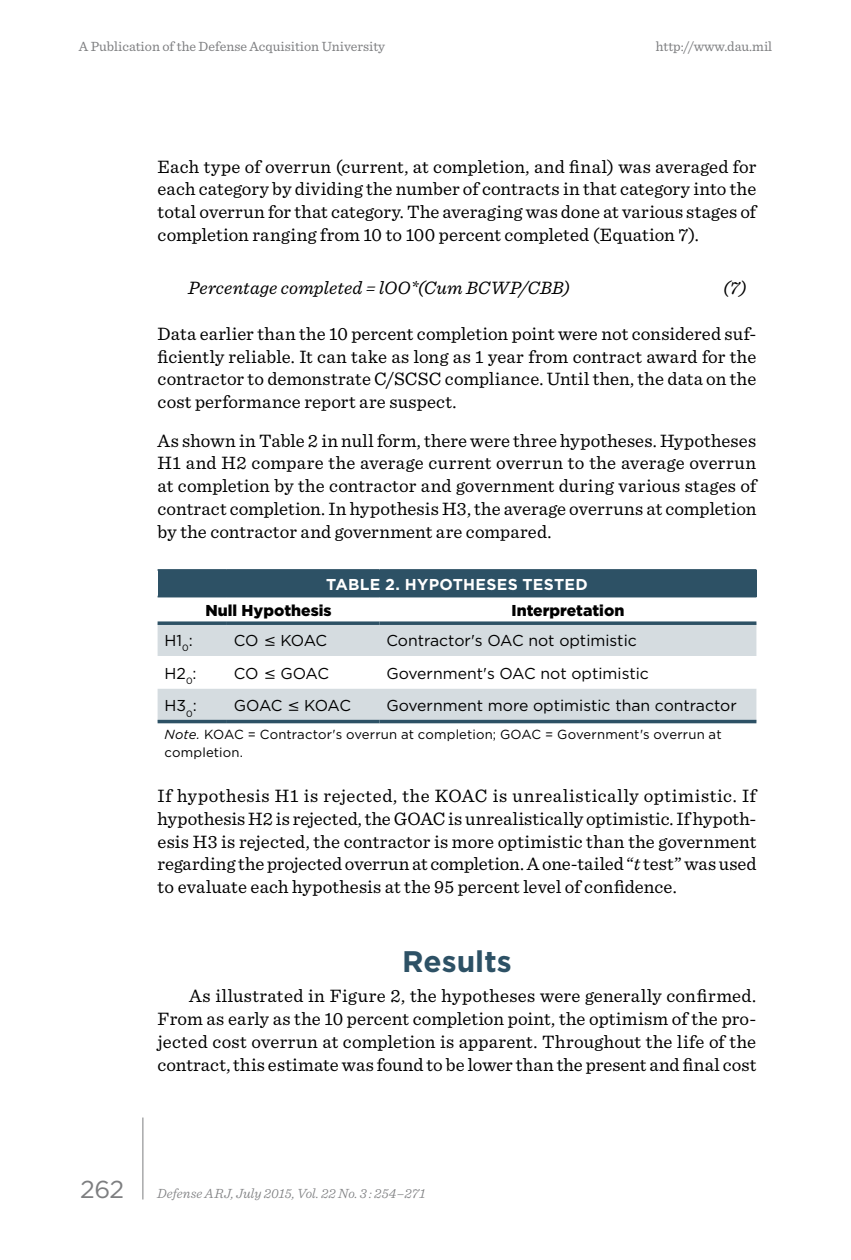
<style>
.page{position:relative;width:851px;height:1260px;background:#fff}
.page>*{position:absolute;margin:0;border:0;box-sizing:border-box;transform-origin:0 0}
.Level_1_Header{font:700 29.75px "Gotham";color:#2d5165}
.t1{font:24.5px "Gotham";color:#7d7e80}
.Body_Text_-_no_inden{font:18.9px/22.8px "Sentinel";letter-spacing:.005em;color:#000;text-align:justify}
.Body_Text-1st_paragr{font:18.9px/22.8px "Sentinel";letter-spacing:.005em;color:#000;text-align:justify}
.Body_Text_-_no_inden-2{font:italic 18.9px "Sentinel";letter-spacing:.005em;color:#000}
.Table_Body_Text{font:15.75px "Gotham";color:#000}
.Table_Header_Text{font:900 15.75px "Gotham";color:#000}
.Table_Charts_Title{font:700 15.75px "Gotham";letter-spacing:.02em;color:#fff}
.Table_Body_Text-2{font:15.75px "Gotham";letter-spacing:-.04em;color:#000}
.t2{font:14px "Sentinel";color:#7d7e80}
.t3{font:italic 300 14px "Sentinel";letter-spacing:.005em;color:#7d7e80}
.Table_Note{font:13.12px/17.5px "Gotham";letter-spacing:.01em;color:#000}
.s1{font-style:italic}
</style>
<div class="page">
<hr style="left:142px;top:1118px;width:1px;height:82px;background:#7d7e80">
<div style="left:158px;top:570px;width:598px;height:27px;background:#2d5165"></div>
<svg style="left:158px;top:625px;width:598px;height:95px;fill:#d5dce0"></svg>
<hr style="left:158px;top:569px;width:69px;height:2px;background:#2d5165">
<hr style="left:227px;top:569px;width:152px;height:2px;background:#2d5165">
<hr style="left:379px;top:569px;width:377px;height:2px;background:#2d5165">
<svg style="left:158px;top:621px;width:69px;height:4px"></svg>
<svg style="left:227px;top:621px;width:152px;height:4px"></svg>
<svg style="left:379px;top:621px;width:377px;height:4px;background:#466677"></svg>
<hr style="left:158px;top:720px;width:69px;height:3px;background:#2d5165">
<hr style="left:227px;top:720px;width:152px;height:3px;background:#2d5165">
<hr style="left:379px;top:720px;width:377px;height:3px;background:#2d5165">
<p class="t2" style="left:79px;top:35px;width:308px">A Publication of the Defense Acquisition University</p>
<p class="t2" style="left:656px;top:35px;width:118px">http://www.dau.mil</p>
<p class="Body_Text_-_no_inden" style="left:158px;top:154px;width:600px">Each type of overrun (current, at completion, and final) was averaged for each category by dividing the number of contracts in that category into the total overrun for that category. The averaging was done at various stages of completion ranging from 10 to 100 percent completed (Equation 7).</p>
<p class="Body_Text_-_no_inden-2" style="left:188px;top:274px;width:383px">Percentage completed = lOO*(Cum BCWP/CBB)</p>
<p class="Body_Text_-_no_inden-2" style="left:723px;top:274px;width:25px">(7)</p>
<p class="Body_Text_-_no_inden" style="left:158px;top:321px;width:600px">Data earlier than the 10 percent completion point were not considered suf&shy;ficiently reliable. It can take as long as 1 year from contract award for the contractor to demonstrate C/SCSC compliance. Until then, the data on the cost performance report are suspect.</p>
<p class="Body_Text_-_no_inden" style="left:158px;top:428px;width:600px">As shown in Table 2 in null form, there were three hypotheses. Hypotheses H1 and H2 compare the average current overrun to the average overrun at completion by the contractor and government during various stages of contract completion. In hypothesis H3, the average overruns at completion by the contractor and government are compared.</p>
<h1 class="Table_Charts_Title" style="left:326px;top:574px;width:263px">TABLE 2. HYPOTHESES TESTED</h1>
<h1 class="Table_Header_Text" style="left:205px;top:600px;width:128px">Null Hypothesis</h1>
<h1 class="Table_Header_Text" style="left:511px;top:600px;width:114px">Interpretation</h1>
<p class="Table_Body_Text" style="left:164px;top:630px;width:30px">H1<sub>0</sub>:</p>
<p class="Table_Body_Text" style="left:234px;top:630px;width:95px">CO ≤ KOAC</p>
<p class="Table_Body_Text" style="left:386px;top:630px;width:252px">Contractor's OAC not optimistic</p>
<p class="Table_Body_Text" style="left:165px;top:663px;width:33px">H2<sub>0</sub>:</p>
<p class="Table_Body_Text" style="left:234px;top:663px;width:96px">CO ≤ GOAC</p>
<p class="Table_Body_Text" style="left:386px;top:663px;width:264px">Government's OAC not optimistic</p>
<p class="Table_Body_Text" style="left:165px;top:696px;width:34px">H3<sub>0</sub>:</p>
<p class="Table_Body_Text-2" style="left:234px;top:696px;width:118px">GOAC ≤ KOAC</p>
<p class="Table_Body_Text" style="left:386px;top:696px;width:352px">Government more optimistic than contractor</p>
<p class="Table_Note" style="left:165px;top:725px;width:558px"><span class="s1">Note.</span> KOAC = Contractor's overrun at completion; GOAC = Government's overrun at completion.</p>
<p class="Body_Text_-_no_inden" style="left:158px;top:783px;width:600px">If hypothesis H1 is rejected, the KOAC is unrealistically optimistic. If hypothesis H2 is rejected, the GOAC is unrealistically optimistic. If hypoth&shy;esis H3 is rejected, the contractor is more optimistic than the government regarding the projected overrun at completion. A one-tailed “<span class="s1">t</span> test” was used to evaluate each hypothesis at the 95 percent level of confidence.</p>
<h1 class="Level_1_Header" style="left:402px;top:942px;width:111px">Results</h1>
<p class="Body_Text-1st_paragr" style="left:158px;top:984px;width:600px;text-indent:31px">As illustrated in Figure 2, the hypotheses were generally confirmed.<br>From as early as the 10 percent completion point, the optimism of the pro&shy;jected cost overrun at completion is apparent. Throughout the life of the contract, this estimate was found to be lower than the present and final cost</p>
<p class="t1" style="left:80px;top:1173px;width:46px">262</p>
<p class="t3" style="left:157px;top:1183px;width:269px">Defense ARJ, July 2015, Vol. 22 No. 3 : 254–271</p>
</div>
